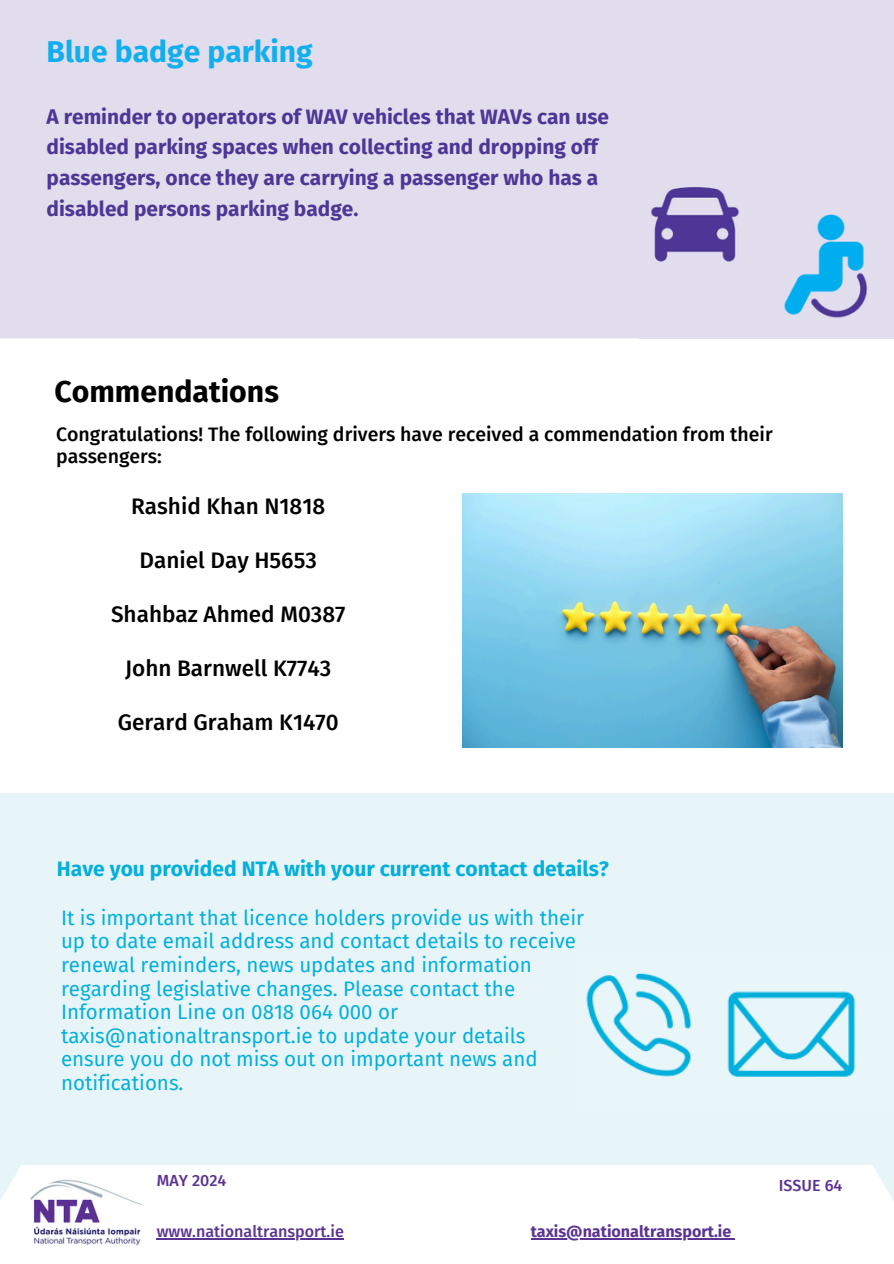
<style>
.page{position:relative;width:894px;height:1264px;background:#fff}
.page>*{position:absolute;margin:0;border:0;box-sizing:border-box;transform-origin:0 0}
.t1{font:700 30.15px "Fira Sans";color:#000}
.t2{font:700 30px "Fira Sans";color:#12afef}
.t3{font:500 22.5px "Fira Sans";color:#000}
.t4{font:700 21px "Fira Sans";color:#03afdb}
.t5{font:700 20.85px/30.9px "Fira Sans";color:#4e3696}
.t6{font:20.55px/23.7px "Fira Sans";color:#03afdb}
.t7{font:500 19.5px/22.5px "Fira Sans";color:#000}
.t8{font:500 16.05px "Fira Sans";color:#5b3392}
.t9{font:700 16.05px "Fira Sans";color:#5b3392}
</style>
<div class="page">
<div style="left:0;top:792px;width:893px;height:448px;background:#e7f5f9"></div>
<div style="left:0;top:1165px;width:893px;height:75px;background:#fff"></div>
<div style="left:0;top:0;width:893px;height:338px;background:#e1dded"></div>
<img style="left:28px;top:1170px;width:123px;height:76px">
<svg style="left:0;top:338px;width:893px;height:410px"></svg>
<img style="left:462px;top:494px;width:380px;height:253px">
<img style="left:586px;top:973px;width:270px;height:104px">
<hr style="left:157px;top:1237px;width:187px;height:2px;background:#5b3392">
<img style="left:639px;top:163px;width:254px;height:175px">
<hr style="left:530px;top:1238px;width:201px;height:1px;background:#5b3392">
<h2 class="t2" style="left:47px;top:34px;width:267px">Blue badge parking</h2>
<h1 class="t5" style="left:47px;top:101px;width:564px">A reminder to operators of WAV vehicles that WAVs can use disabled parking spaces when collecting and dropping off passengers, once they are carrying a passenger who has a disabled persons parking badge.</h1>
<p class="t1" style="left:54px;top:374px;width:226px">Commendations</p>
<h2 class="t7" style="left:56px;top:423px;width:718px">Congratulations! The following drivers have received a commendation from their passengers:</h2>
<h3 class="t3" style="left:131px;top:493px;width:195px">Rashid Khan N1818</h3>
<p class="t3" style="left:139px;top:547px;width:179px">Daniel Day H5653</p>
<p class="t3" style="left:111px;top:601px;width:236px">Shahbaz Ahmed M0387</p>
<h6 class="t3" style="left:125px;top:655px;width:207px">John Barnwell K7743</h6>
<p class="t3" style="left:118px;top:709px;width:222px">Gerard Graham K1470</p>
<h2 class="t4" style="left:57px;top:856px;width:553px">Have you provided NTA with your current contact details?</h2>
<h2 class="t6" style="left:61px;top:905px;width:524px">It is important that licence holders provide us with their up to date email address and contact details to receive renewal reminders, news updates and information regarding legislative changes. Please contact the Information Line on 0818 064 000 or taxis@nationaltransport.ie to update your details ensure you do not miss out on important news and notifications.</h2>
<h4 class="t8" style="left:157px;top:1171px;width:71px">MAY 2024</h4>
<h2 class="t8" style="left:778px;top:1176px;width:65px">ISSUE 64</h2>
<h2 class="t8" style="left:157px;top:1221px;width:188px">www.nationaltransport.ie</h2>
<p class="t9" style="left:530px;top:1222px;width:202px">taxis@nationaltransport.ie</p>
</div>
